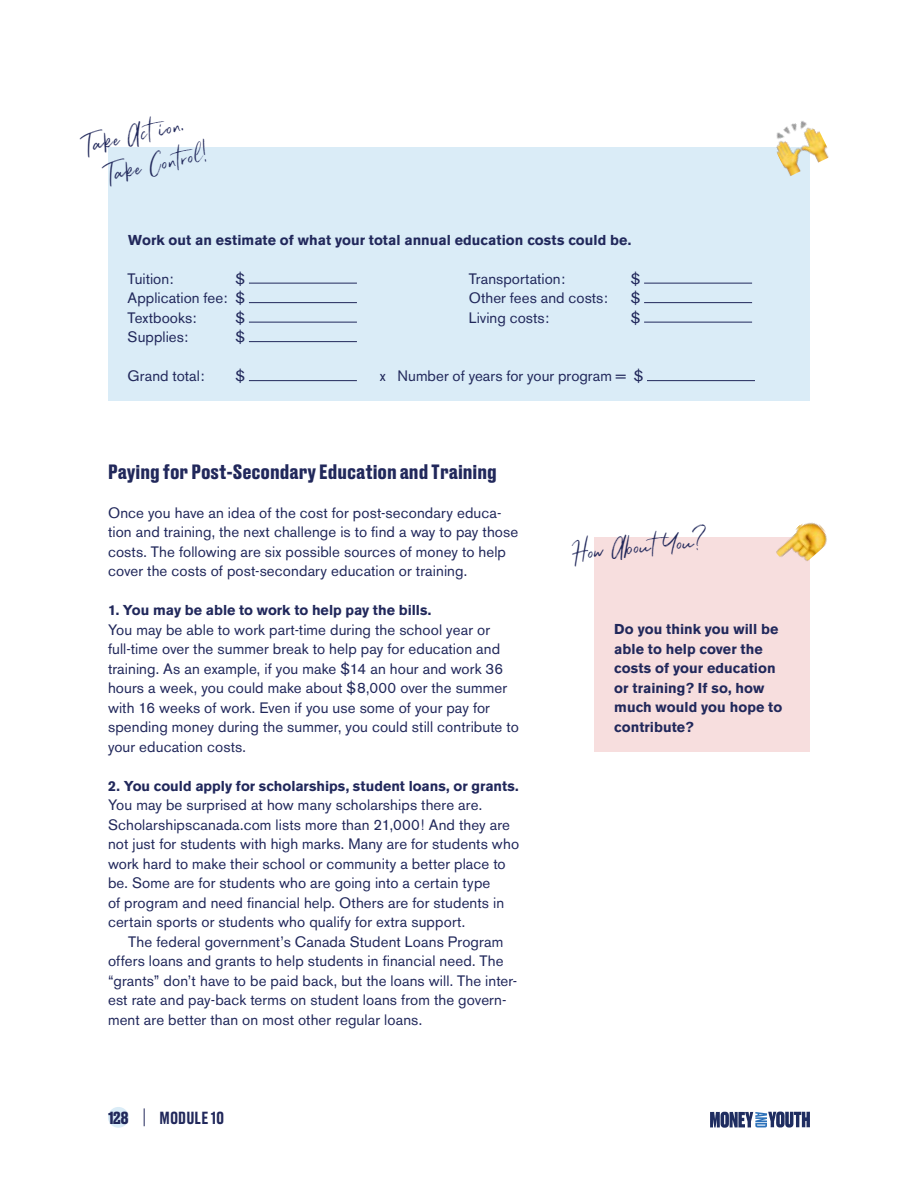
<style>
.page{position:relative;width:918px;height:1188px;background:#fff}
.page>*{position:absolute;margin:0;border:0;box-sizing:border-box;transform-origin:0 0}
.t1{font:30px/33.2px "Renegade";color:#21285b;text-align:center}
.t2{font:700 19.5px "Druk Text";color:#21285b}
.t3{font:500 16.5px "Druk Text";letter-spacing:.005em;color:#21285b}
.t4{font:700 16.5px "Druk Text";color:#21285b}
.t5{font:15px/19.5px "Akzidenz Grotesk BE";letter-spacing:.01em;color:#21285b}
.t6{font:700 14.25px/19.5px "Akzidenz Grotesk BE";letter-spacing:.005em;color:#21285b}
</style>
<div class="page">
<div style="left:108px;top:1107px;width:21px;height:21px;background:#daecf7;border-radius:50%"></div>
<svg style="left:144px;top:1108px;width:1px;height:18px"></svg>
<svg style="left:710px;top:1112px;width:100px;height:16px;background:#667499"></svg>
<div style="left:108px;top:147px;width:702px;height:253px;background:#daecf7"></div>
<img style="left:776px;top:121px;width:53px;height:55px">
<hr style="left:249px;top:283px;width:108px;height:1px;background:#21285b">
<hr style="left:249px;top:302px;width:108px;height:1px;background:#21285b">
<hr style="left:249px;top:322px;width:108px;height:1px;background:#21285b">
<hr style="left:249px;top:341px;width:108px;height:1px;background:#21285b">
<hr style="left:644px;top:283px;width:108px;height:1px;background:#21285b">
<hr style="left:644px;top:302px;width:108px;height:1px;background:#21285b">
<hr style="left:644px;top:322px;width:108px;height:1px;background:#21285b">
<hr style="left:249px;top:380px;width:108px;height:1px;background:#21285b">
<hr style="left:647px;top:380px;width:108px;height:1px;background:#21285b">
<div style="left:594px;top:537px;width:216px;height:215px;background:#f7dede"></div>
<img style="left:776px;top:522px;width:51px;height:39px">
<h1 class="t1" style="left:78px;top:131px;width:122px;rotate:-13deg">Take Act ion.<br>Take Control!</h1>
<p class="t6" style="left:128px;top:230px;width:505px">Work out an estimate of what your total annual education costs could be.</p>
<p class="t5" style="left:128px;top:269px;width:119px;text-align:justify;text-indent:108px">$ Application fee: $ Textbooks:</p>
<p class="t5" style="left:128px;top:269px;width:47px">Tuition:</p>
<p class="t5" style="left:236px;top:308px;width:11px">$</p>
<p class="t5" style="left:128px;top:327px;width:62px">Supplies:</p>
<p class="t5" style="left:236px;top:327px;width:11px">$</p>
<p class="t5" style="left:469px;top:269px;width:98px">Transportation:</p>
<p class="t5" style="left:631px;top:269px;width:11px">$</p>
<p class="t5" style="left:469px;top:288px;width:141px">Other fees and costs:</p>
<p class="t5" style="left:631px;top:288px;width:11px">$</p>
<p class="t5" style="left:469px;top:308px;width:82px">Living costs:</p>
<p class="t5" style="left:631px;top:308px;width:11px">$</p>
<p class="t5" style="left:128px;top:366px;width:78px">Grand total:</p>
<p class="t5" style="left:236px;top:366px;width:11px">$</p>
<p class="t5" style="left:380px;top:366px;width:265px">x Number of years for your program = $</p>
<h2 class="t2" style="left:108px;top:461px;width:390px">Paying for Post-Secondary Education and Training</h2>
<p class="t5" style="left:108px;top:503px;width:412px">Once you have an idea of the cost for post-secondary educa&shy;tion and training, the next challenge is to find a way to pay those costs. The following are six possible sources of money to help cover the costs of post-secondary education or training.</p>
<p class="t6" style="left:108px;top:600px;width:325px">1. You may be able to work to help pay the bills.</p>
<p class="t5" style="left:108px;top:620px;width:412px">You may be able to work part-time during the school year or full-time over the summer break to help pay for education and training. As an example, if you make $14 an hour and work 36 hours a week, you could make about $8,000 over the summer with 16 weeks of work. Even if you use some of your pay for spending money during the summer, you could still contribute to your education costs.</p>
<p class="t6" style="left:108px;top:776px;width:412px">2. You could apply for scholarships, student loans, or grants.</p>
<p class="t5" style="left:108px;top:795px;width:413px">You may be surprised at how many scholarships there are.<br>Scholarshipscanada.com lists more than 21,000! And they are not just for students with high marks. Many are for students who work hard to make their school or community a better place to be. Some are for students who are going into a certain type<br>of program and need financial help. Others are for students in certain sports or students who qualify for extra support.</p>
<p class="t5" style="left:108px;top:932px;width:411px;text-indent:20px">The federal government’s Canada Student Loans Program offers loans and grants to help students in financial need. The “grants” don’t have to be paid back, but the loans will. The inter&shy;est rate and pay-back terms on student loans from the govern&shy;ment are better than on most other regular loans.</p>
<p class="t4" style="left:108px;top:1109px;width:22px">128</p>
<p class="t3" style="left:160px;top:1109px;width:66px">MODULE 10</p>
<h1 class="t1" style="left:571px;top:536px;width:132px;rotate:-5deg">How About You?</h1>
<p class="t6" style="left:614px;top:620px;width:170px">Do you think you will be able to help cover the costs of your education or training? If so, how much would you hope to contribute?</p>
</div>
